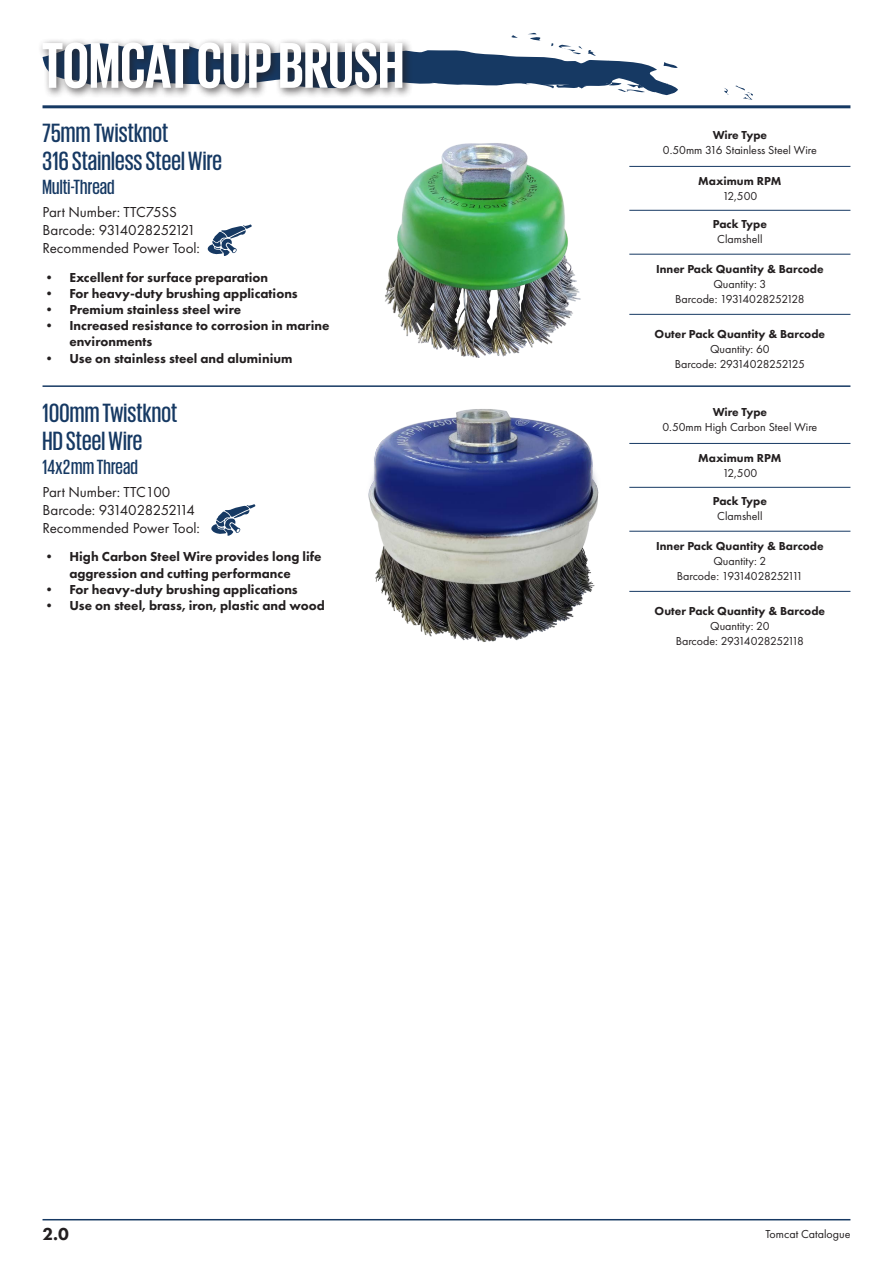
<style>
.page{position:relative;width:893px;height:1263px;background:#fff}
.page>*{position:absolute;margin:0;border:0;box-sizing:border-box;transform-origin:0 0}
.t1{font:500 27px/28.5px "Giorgio Sans";letter-spacing:.01em;color:#163963}
.t2{font:500 21px "Giorgio Sans";letter-spacing:.01em;color:#163963}
.t3{font:800 18px "Futura PT";color:#231f20}
.t4{font:15px/18px "Futura PT";color:#231f20}
.t5{font:800 13.5px/16.2px "Futura PT";color:#231f20}
.t6{font:12px/15px "Futura PT";color:#231f20;text-align:center}
.t7{font:800 12px "Futura PT";color:#231f20}
</style>
<div class="page">
<svg style="left:724px;top:86px;width:29px;height:14px"></svg>
<svg style="left:43px;top:32px;width:635px;height:64px"></svg>
<hr style="left:43px;top:105px;width:807px;height:3px;background:#163963">
<hr style="left:43px;top:1219px;width:807px;height:1px;background:#163963">
<hr style="left:43px;top:385px;width:807px;height:2px;background:#163963">
<hr style="left:629px;top:166px;width:221px;height:1px;background:#163963">
<svg style="left:207px;top:224px;width:45px;height:32px"></svg>
<hr style="left:629px;top:210px;width:221px;height:1px;background:#163963">
<hr style="left:629px;top:254px;width:221px;height:1px;background:#163963">
<hr style="left:629px;top:314px;width:221px;height:1px;background:#163963">
<svg style="left:211px;top:504px;width:45px;height:32px"></svg>
<hr style="left:629px;top:443px;width:221px;height:1px;background:#163963">
<hr style="left:629px;top:487px;width:221px;height:1px;background:#163963">
<hr style="left:629px;top:531px;width:221px;height:1px;background:#163963">
<hr style="left:629px;top:591px;width:221px;height:1px;background:#163963">
<img style="left:385px;top:143px;width:196px;height:215px">
<img style="left:368px;top:409px;width:231px;height:233px">
<h1 class="t1" style="left:43px;top:118px;width:181px">75mm Twistknot<br>316 Stainless Steel Wire</h1>
<h2 class="t2" style="left:43px;top:177px;width:74px">Multi-Thread</h2>
<p class="t4" style="left:43px;top:203px;width:159px">Part Number: TTC75SS<br>Barcode: 9314028252121<br>Recommended Power Tool:</p>
<p class="t5" style="left:43px;top:269px;width:227px">• Excellent for surface preparation</p>
<p class="t5" style="left:43px;top:285px;width:257px">• For heavy-duty brushing applications</p>
<p class="t5" style="left:43px;top:301px;width:200px">• Premium stainless steel wire</p>
<p class="t5" style="left:70px;top:317px;width:261px;text-indent:-27px">• Increased resistance to corrosion in marine environments</p>
<p class="t5" style="left:43px;top:350px;width:251px">• Use on stainless steel and aluminium</p>
<h1 class="t1" style="left:43px;top:398px;width:136px">100mm Twistknot<br>HD Steel Wire</h1>
<h2 class="t2" style="left:43px;top:457px;width:97px">14x2mm Thread</h2>
<p class="t4" style="left:43px;top:483px;width:159px">Part Number: TTC100<br>Barcode: 9314028252114<br>Recommended Power Tool:</p>
<p class="t5" style="left:43px;top:548px;width:281px;text-align:center">• High Carbon Steel Wire provides long life aggression and cutting performance</p>
<p class="t5" style="left:43px;top:581px;width:257px">• For heavy-duty brushing applications</p>
<p class="t5" style="left:43px;top:597px;width:284px">• Use on steel, brass, iron, plastic and wood</p>
<p class="t7" style="left:713px;top:128px;width:56px">Wire Type</p>
<p class="t6" style="left:663px;top:143px;width:156px">0.50mm 316 Stainless Steel Wire</p>
<p class="t7" style="left:698px;top:174px;width:85px">Maximum RPM</p>
<p class="t6" style="left:722px;top:189px;width:37px">12,500</p>
<p class="t7" style="left:713px;top:217px;width:56px">Pack Type</p>
<p class="t6" style="left:717px;top:232px;width:47px">Clamshell</p>
<p class="t7" style="left:656px;top:262px;width:169px">Inner Pack Quantity &amp; Barcode</p>
<p class="t6" style="left:675px;top:277px;width:131px">Quantity: 3<br>Barcode: 19314028252128</p>
<p class="t7" style="left:655px;top:326px;width:172px">Outer Pack Quantity &amp; Barcode</p>
<p class="t6" style="left:675px;top:341px;width:132px">Quantity: 60<br>Barcode: 29314028252125</p>
<p class="t7" style="left:713px;top:405px;width:56px">Wire Type</p>
<p class="t6" style="left:662px;top:420px;width:156px">0.50mm High Carbon Steel Wire</p>
<p class="t7" style="left:698px;top:451px;width:85px">Maximum RPM</p>
<p class="t6" style="left:722px;top:466px;width:37px">12,500</p>
<p class="t7" style="left:713px;top:494px;width:56px">Pack Type</p>
<p class="t6" style="left:717px;top:509px;width:47px">Clamshell</p>
<p class="t7" style="left:656px;top:539px;width:169px">Inner Pack Quantity &amp; Barcode</p>
<p class="t6" style="left:677px;top:554px;width:128px">Quantity: 2<br>Barcode: 19314028252111</p>
<p class="t7" style="left:655px;top:603px;width:172px">Outer Pack Quantity &amp; Barcode</p>
<p class="t6" style="left:676px;top:618px;width:130px">Quantity: 20<br>Barcode: 29314028252118</p>
<h3 class="t3" style="left:43px;top:1223px;width:28px">2.0</h3>
<p class="t6" style="left:765px;top:1226px;width:86px">Tomcat Catalogue</p>
</div>
